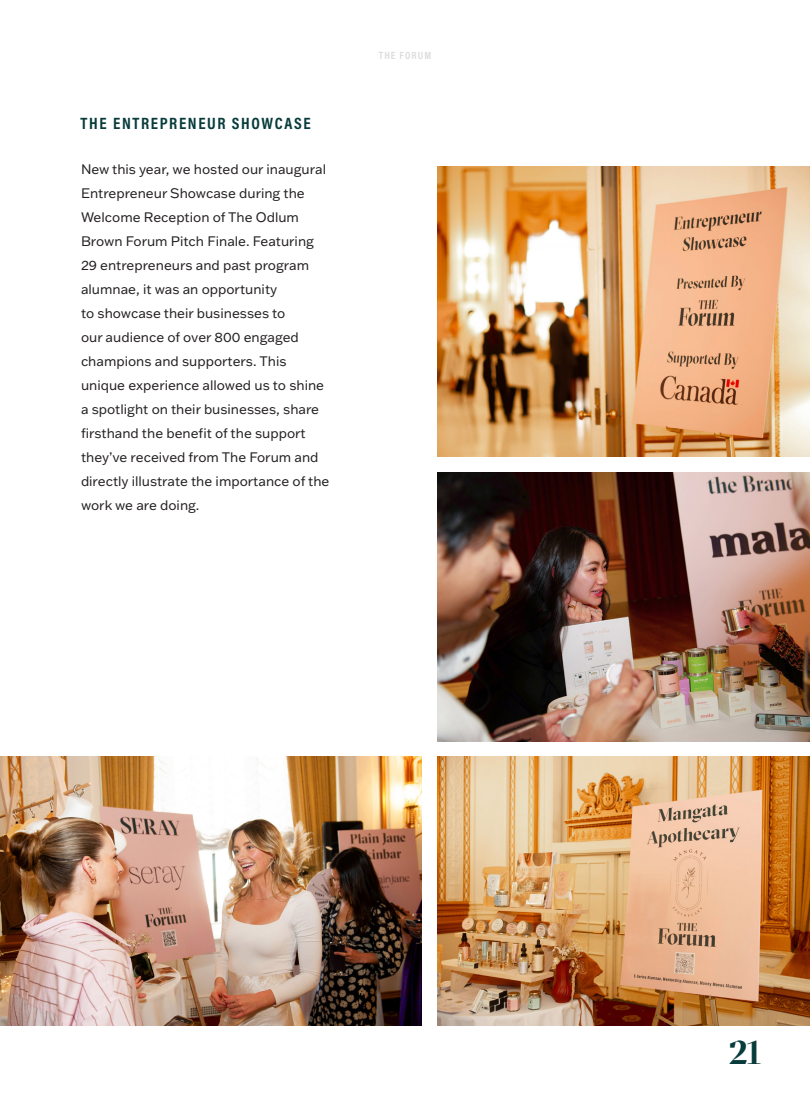
<style>
.page{position:relative;width:810px;height:1107px;background:#fff}
.page>*{position:absolute;margin:0;border:0;box-sizing:border-box;transform-origin:0 0}
.page_number{font:700 33px "GT Sectra Display";color:#083b3b}
.subhead{font:700 16.5px "Acumin Pro Cond";letter-spacing:.1em;color:#083b3b}
.bodycopy{font:13.5px/24px "Franklin Gothic ATF";color:#231f20}
.folio{font:700 10.5px "Acumin Pro Cond";letter-spacing:.1em;color:#dcdddf}
</style>
<div class="page">
<img style="left:437px;top:757px;width:373px;height:269px">
<img style="left:0;top:757px;width:421px;height:269px">
<img style="left:437px;top:166px;width:373px;height:290px">
<img style="left:437px;top:472px;width:373px;height:269px">
<p class="subhead" style="left:81px;top:112px;width:232px">THE ENTREPRENEUR SHOWCASE</p>
<p class="bodycopy" style="left:81px;top:157px;width:250px">New this year, we hosted our inaugural Entrepreneur Showcase during the Welcome Reception of The Odlum Brown Forum Pitch Finale. Featuring 29 entrepreneurs and past program alumnae, it was an opportunity<br>to showcase their businesses to<br>our audience of over 800 engaged champions and supporters. This unique experience allowed us to shine a spotlight on their businesses, share firsthand the benefit of the support they’ve received from The Forum and directly illustrate the importance of the work we are doing.</p>
<p class="folio" style="left:379px;top:48px;width:54px">THE FORUM</p>
<p class="page_number" style="left:729px;top:1034px;width:33px">21</p>
</div>
